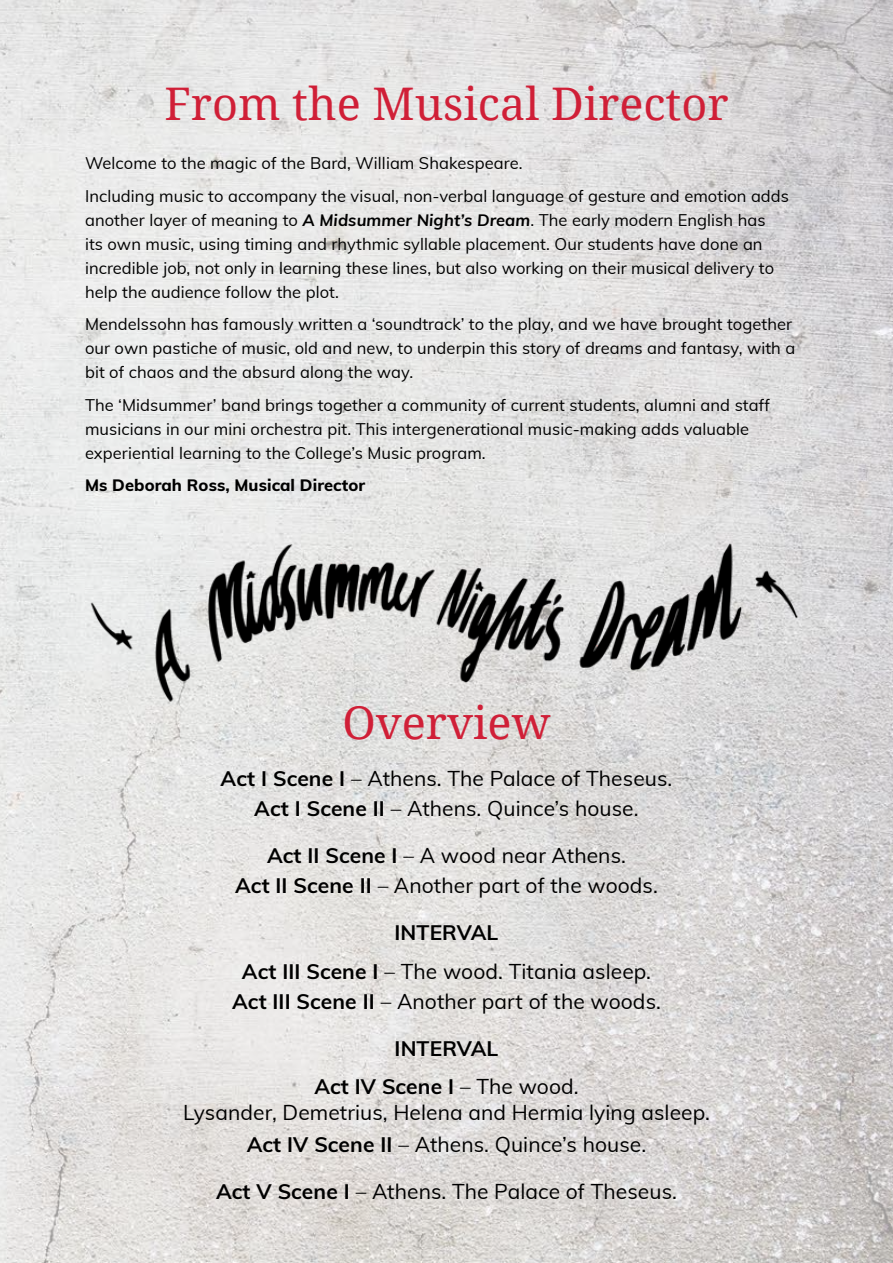
<style>
.page{position:relative;width:893px;height:1263px;background:#fff}
.page>*{position:absolute;margin:0;border:0;box-sizing:border-box;transform-origin:0 0}
.t1{font:45px "Droid Serif";color:#d01f37}
.t2{font:21px/30px "Muli";letter-spacing:.005em;color:#000;text-align:center}
.t3{font:700 21px/38.5px "Muli";letter-spacing:.005em;color:#000;text-align:center}
.t4{font:16.5px/24px "Muli";letter-spacing:.005em;color:#000}
.t5{font:800 16.5px "Muli";letter-spacing:.005em;color:#000}
.s1{font-weight:700;font-style:italic}
.s2{font-weight:700}
.s3{font-weight:400}
</style>
<div class="page">
<img style="left:1px;top:0;width:892px;height:1263px">
<img style="left:0;top:0;width:1px;height:1263px">
<img style="left:85px;top:543px;width:723px;height:162px">
<h1 class="t1" style="left:164px;top:73px;width:566px">From the Musical Director</h1>
<p class="t4" style="left:85px;top:146px;width:706px;line-height:32.5px">Welcome to the magic of the Bard, William Shakespeare.<br>Including music to accompany the visual, non-verbal language of gesture and emotion adds</p>
<p class="t4" style="left:85px;top:207px;width:691px">another layer of meaning to <span class="s1">A Midsummer Night’s Dream</span>. The early modern English has its own music, using timing and rhythmic syllable placement. Our students have done an incredible job, not only in learning these lines, but also working on their musical delivery to help the audience follow the plot.</p>
<p class="t4" style="left:85px;top:312px;width:712px">Mendelssohn has famously written a ‘soundtrack’ to the play, and we have brought together our own pastiche of music, old and new, to underpin this story of dreams and fantasy, with a bit of chaos and the absurd along the way.</p>
<p class="t4" style="left:85px;top:392px;width:686px">The ‘Midsummer’ band brings together a community of current students, alumni and staff musicians in our mini orchestra pit. This intergenerational music-making adds valuable experiential learning to the College’s Music program.</p>
<p class="t5" style="left:85px;top:473px;width:282px">Ms Deborah Ross, Musical Director</p>
<h1 class="t1" style="left:342px;top:692px;width:210px">Overview</h1>
<p class="t2" style="left:221px;top:763px;width:453px"><span class="s2">Act I Scene I</span> – Athens. The Palace of Theseus.<br><span class="s2">Act I Scene II</span> – Athens. Quince’s house.</p>
<p class="t2" style="left:235px;top:840px;width:424px"><span class="s2">Act II Scene I</span> – A wood near Athens.<br><span class="s2">Act II Scene II</span> – Another part of the woods.</p>
<p class="t2" style="left:242px;top:912px;width:411px;line-height:38.5px"><span class="s2">INTERVAL<br>Act III Scene I</span> – The wood. Titania asleep.</p>
<p class="t2" style="left:232px;top:985px;width:430px"><span class="s2">Act III Scene II</span> – Another part of the woods.</p>
<p class="t3" style="left:314px;top:1028px;width:266px">INTERVAL<br>Act IV Scene I <span class="s3">– The wood.</span></p>
<p class="t2" style="left:183px;top:1095px;width:528px;line-height:32.1px">Lysander, Demetrius, Helena and Hermia lying asleep.<br><span class="s2">Act IV Scene II</span> – Athens. Quince’s house.</p>
<p class="t2" style="left:216px;top:1175px;width:462px"><span class="s2">Act V Scene I</span> – Athens. The Palace of Theseus.</p>
</div>
